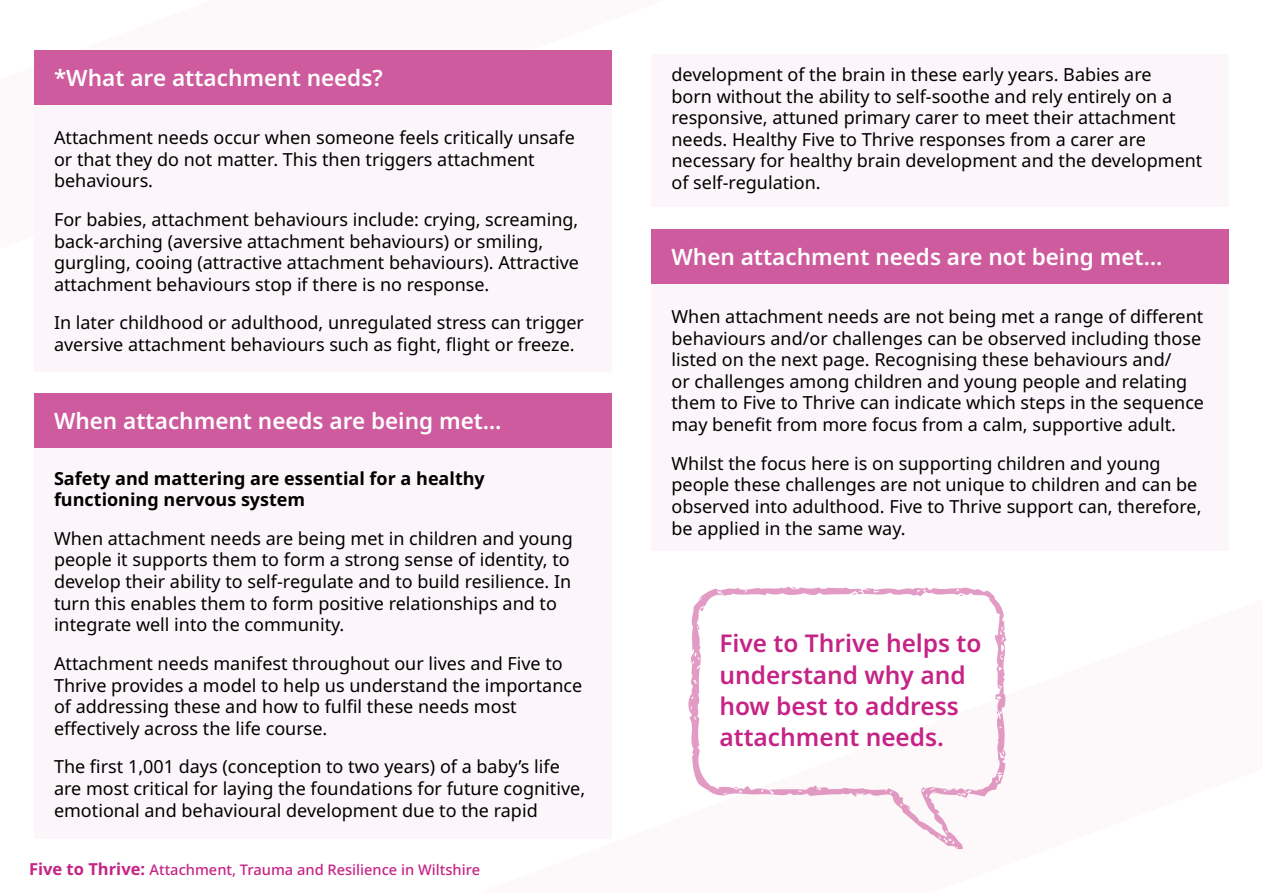
<style>
.page{position:relative;width:1263px;height:893px;background:#fff}
.page>*{position:absolute;margin:0;border:0;box-sizing:border-box;transform-origin:0 0}
.t1{font:600 24.45px/31.5px "Noto Sans";color:#c52385}
.t2{font:600 22.5px "Noto Sans";color:#fff}
.t3{font:18px/21.6px "Noto Sans";color:#000}
.t4{font:700 18px/21.6px "Noto Sans";color:#000}
.t5{font:500 14.7px "Noto Sans";color:#c52385}
.s1{font-weight:700;font-size:16.5px}
</style>
<div class="page">
<div style="left:651px;top:284px;width:578px;height:266px;background:#fcf5fa"></div>
<div style="left:34px;top:105px;width:577px;height:267px;background:#fcf5fa"></div>
<div style="left:34px;top:51px;width:577px;height:54px;background:#ce5b9d"></div>
<div style="left:34px;top:448px;width:577px;height:391px;background:#fcf5fa"></div>
<div style="left:651px;top:54px;width:578px;height:152px;background:#fcf5fa"></div>
<div style="left:34px;top:394px;width:577px;height:54px;background:#ce5b9d"></div>
<div style="left:651px;top:230px;width:578px;height:54px;background:#ce5b9d"></div>
<svg style="left:854px;top:796px;width:131px;height:54px"></svg>
<svg style="left:688px;top:587px;width:319px;height:209px"></svg>
<p class="t2" style="left:54px;top:62px;width:330px">*What are attachment needs?</p>
<p class="t3" style="left:54px;top:127px;width:522px">Attachment needs occur when someone feels critically unsafe or that they do not matter. This then triggers attachment behaviours.</p>
<p class="t3" style="left:54px;top:209px;width:527px">For babies, attachment behaviours include: crying, screaming, back-arching (aversive attachment behaviours) or smiling, gurgling, cooing (attractive attachment behaviours). Attractive attachment behaviours stop if there is no response.</p>
<p class="t3" style="left:54px;top:312px;width:532px">In later childhood or adulthood, unregulated stress can trigger aversive attachment behaviours such as fight, flight or freeze.</p>
<p class="t2" style="left:54px;top:405px;width:449px">When attachment needs are being met…</p>
<p class="t4" style="left:54px;top:468px;width:432px">Safety and mattering are essential for a healthy functioning nervous system</p>
<p class="t3" style="left:54px;top:528px;width:520px">When attachment needs are being met in children and young people it supports them to form a strong sense of identity, to develop their ability to self-regulate and to build resilience. In turn this enables them to form positive relationships and to integrate well into the community.</p>
<p class="t3" style="left:54px;top:653px;width:530px">Attachment needs manifest throughout our lives and Five to Thrive provides a model to help us understand the importance of addressing these and how to fulfil these needs most effectively across the life course.</p>
<p class="t3" style="left:54px;top:756px;width:533px">The first 1,001 days (conception to two years) of a baby’s life are most critical for laying the foundations for future cognitive, emotional and behavioural development due to the rapid</p>
<p class="t5" style="left:29px;top:859px;width:452px"><span class="s1">Five to Thrive:</span> Attachment, Trauma and Resilience in Wiltshire</p>
<p class="t3" style="left:671px;top:64px;width:532px">development of the brain in these early years. Babies are<br>born without the ability to self-soothe and rely entirely on a responsive, attuned primary carer to meet their attachment needs. Healthy Five to Thrive responses from a carer are necessary for healthy brain development and the development of self-regulation.</p>
<p class="t2" style="left:671px;top:241px;width:492px">When attachment needs are not being met…</p>
<p class="t3" style="left:671px;top:306px;width:534px">When attachment needs are not being met a range of different behaviours and/or challenges can be observed including those listed on the next page. Recognising these behaviours and/<br>or challenges among children and young people and relating them to Five to Thrive can indicate which steps in the sequence may benefit from more focus from a calm, supportive adult.</p>
<p class="t3" style="left:671px;top:453px;width:532px">Whilst the focus here is on supporting children and young people these challenges are not unique to children and can be observed into adulthood. Five to Thrive support can, therefore, be applied in the same way.</p>
<h1 class="t1" style="left:719px;top:628px;width:264px">Five to Thrive helps to understand why and how best to address attachment needs.</h1>
</div>
